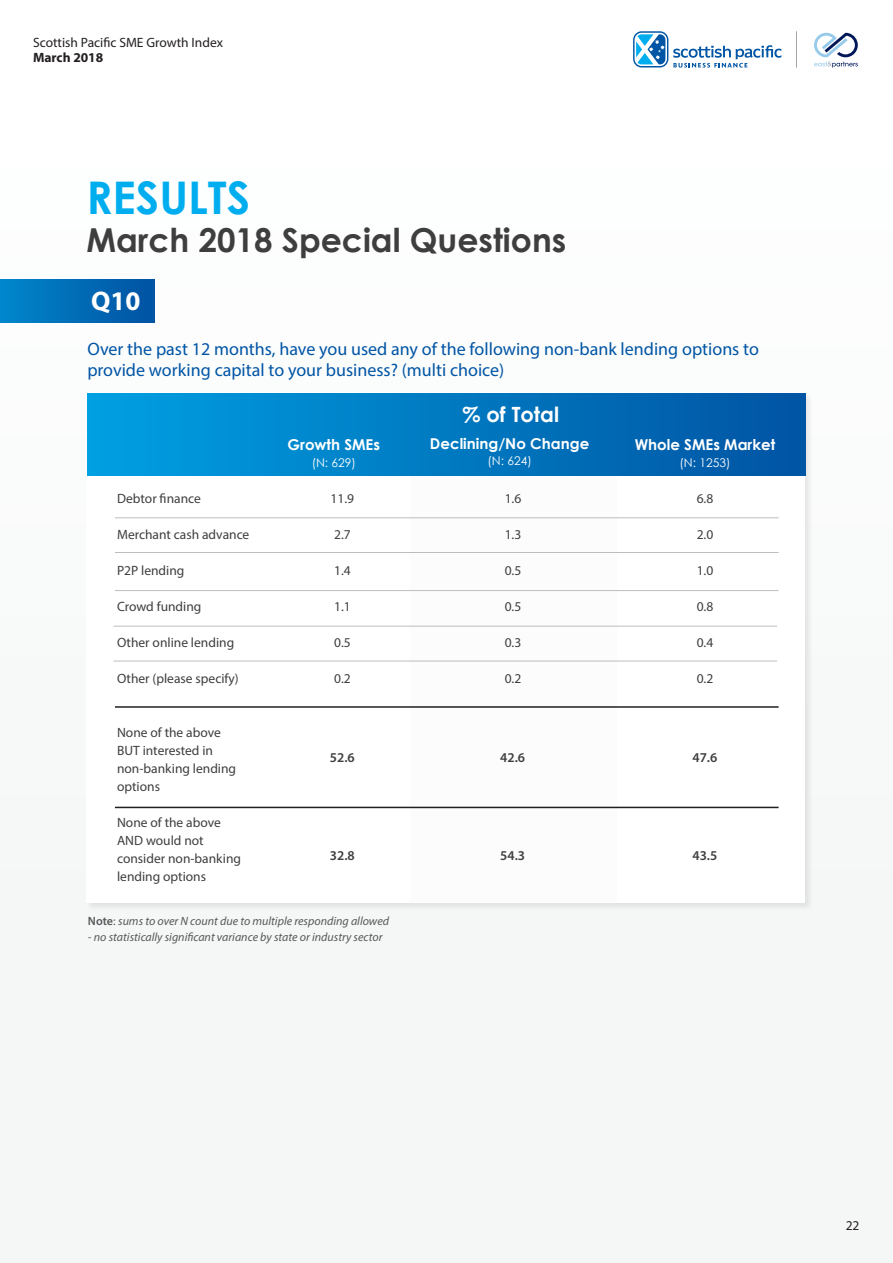
<style>
.page{position:relative;width:893px;height:1263px;background:#f9fbfa}
.page>*{position:absolute;margin:0;border:0;box-sizing:border-box;transform-origin:0 0}
.t1{font:700 45px "Century Gothic";color:#00aeef}
.t2{font:700 33px "Century Gothic";color:#3e3e3f}
.t3{font:700 27px "Myriad Pro";color:#fff}
.t4{font:700 21px "Century Gothic";color:#fff}
.t5{font:18px/21.6px "Myriad Pro";color:#0155a5}
.t6{font:700 15px "Century Gothic";color:#fff}
.t7{font:13.5px/18px "Myriad Pro";color:#3e3e3f}
.t8{font:13.5px "Myriad Pro";color:#231f20}
.t9{font:600 13.5px "Myriad Pro";color:#3e3e3f}
.t10{font:700 13.5px "Myriad Pro";color:#231f20}
.t11{font:italic 12px "Myriad Pro";color:#57585a}
.t12{font:12px "Century Gothic";color:#fff}
.s1{font-weight:600;font-style:normal}
.s2{font-style:normal}
</style>
<div class="page">
<div style="left:0;top:279px;width:155px;height:43px;background:linear-gradient(to right,#0087cc,#0152a2)"></div>
<div style="left:86px;top:391px;width:728px;height:521px;background:#231f20;opacity:.1"></div>
<div style="left:86px;top:392px;width:719px;height:510px;background:#fff"></div>
<div style="left:410px;top:403px;width:207px;height:500px;background:#fcfcfc"></div>
<div style="left:87px;top:393px;width:719px;height:83px;background:linear-gradient(to right,#00a0e2,#0154a2)"></div>
<hr style="left:115px;top:552px;width:664px;height:1px;background:#bcbdc0">
<hr style="left:115px;top:517px;width:664px;height:1px;background:#bcbdc0">
<hr style="left:115px;top:706px;width:664px;height:2px;background:#231f20">
<hr style="left:115px;top:590px;width:664px;height:1px;background:#bcbdc0">
<hr style="left:113px;top:626px;width:664px;height:1px;background:#bcbdc0">
<hr style="left:113px;top:661px;width:664px;height:1px;background:#bcbdc0">
<hr style="left:115px;top:807px;width:664px;height:1px;background:#231f20">
<svg style="left:814px;top:33px;width:44px;height:35px"></svg>
<svg style="left:633px;top:31px;width:148px;height:37px"></svg>
<hr style="left:796px;top:31px;width:1px;height:37px;background:#3e3e3f">
<p class="t8" style="left:33px;top:34px;width:191px">Scottish Pacific SME Growth Index</p>
<p class="t10" style="left:33px;top:49px;width:72px">March 2018</p>
<h1 class="t1" style="left:86px;top:169px;width:165px">RESULTS</h1>
<h2 class="t2" style="left:86px;top:219px;width:481px">March 2018 Special Questions</h2>
<h3 class="t3" style="left:91px;top:283px;width:51px">Q10</h3>
<h3 class="t5" style="left:87px;top:338px;width:673px">Over the past 12 months, have you used any of the following non-bank lending options to provide working capital to your business? (multi choice)</h3>
<p class="t6" style="left:288px;top:435px;width:94px">Growth SMEs</p>
<p class="t12" style="left:312px;top:454px;width:46px">(N: 629)</p>
<h3 class="t4" style="left:463px;top:401px;width:98px">% of Total</h3>
<p class="t6" style="left:430px;top:434px;width:161px">Declining/No Change</p>
<p class="t12" style="left:487px;top:453px;width:46px">(N: 624)</p>
<p class="t6" style="left:635px;top:435px;width:142px">Whole SMEs Market</p>
<p class="t12" style="left:679px;top:454px;width:52px">(N: 1253)</p>
<p class="t7" style="left:117px;top:489px;width:85px">Debtor finance</p>
<p class="t7" style="left:117px;top:525px;width:134px">Merchant cash advance</p>
<p class="t7" style="left:117px;top:561px;width:69px">P2P lending</p>
<p class="t7" style="left:117px;top:597px;width:86px">Crowd funding</p>
<p class="t7" style="left:117px;top:633px;width:119px">Other online lending</p>
<p class="t7" style="left:117px;top:669px;width:123px">Other (please specify)</p>
<p class="t7" style="left:331px;top:489px;width:25px">11.9</p>
<p class="t7" style="left:334px;top:525px;width:18px">2.7</p>
<p class="t7" style="left:334px;top:561px;width:18px">1.4</p>
<p class="t7" style="left:334px;top:597px;width:18px">1.1</p>
<p class="t7" style="left:334px;top:633px;width:18px">0.5</p>
<p class="t7" style="left:334px;top:669px;width:18px">0.2</p>
<p class="t7" style="left:505px;top:489px;width:18px">1.6</p>
<p class="t7" style="left:505px;top:525px;width:18px">1.3</p>
<p class="t7" style="left:505px;top:561px;width:18px">0.5</p>
<p class="t7" style="left:505px;top:597px;width:18px">0.5</p>
<p class="t7" style="left:505px;top:633px;width:18px">0.3</p>
<p class="t7" style="left:505px;top:669px;width:18px">0.2</p>
<p class="t7" style="left:697px;top:489px;width:18px">6.8</p>
<p class="t7" style="left:697px;top:525px;width:18px">2.0</p>
<p class="t7" style="left:697px;top:561px;width:18px">1.0</p>
<p class="t7" style="left:697px;top:597px;width:18px">0.8</p>
<p class="t7" style="left:697px;top:633px;width:18px">0.4</p>
<p class="t7" style="left:697px;top:669px;width:18px">0.2</p>
<p class="t7" style="left:117px;top:723px;width:121px">None of the above<br>BUT interested in non-banking lending options</p>
<p class="t7" style="left:117px;top:813px;width:126px">None of the above<br>AND would not consider non-banking lending options</p>
<p class="t9" style="left:330px;top:749px;width:26px">52.6</p>
<p class="t9" style="left:330px;top:846px;width:26px">32.8</p>
<p class="t9" style="left:500px;top:749px;width:26px">42.6</p>
<p class="t9" style="left:500px;top:846px;width:26px">54.3</p>
<p class="t9" style="left:692px;top:749px;width:26px">47.6</p>
<p class="t9" style="left:692px;top:846px;width:26px">43.5</p>
<p class="t11" style="left:88px;top:913px;width:303px"><span class="s1">Note</span><span class="s2">:</span> sums to over N count due to multiple responding allowed</p>
<p class="t11" style="left:88px;top:930px;width:296px">- no statistically significant variance by state or industry sector</p>
<p class="t8" style="left:846px;top:1217px;width:15px">22</p>
</div>
